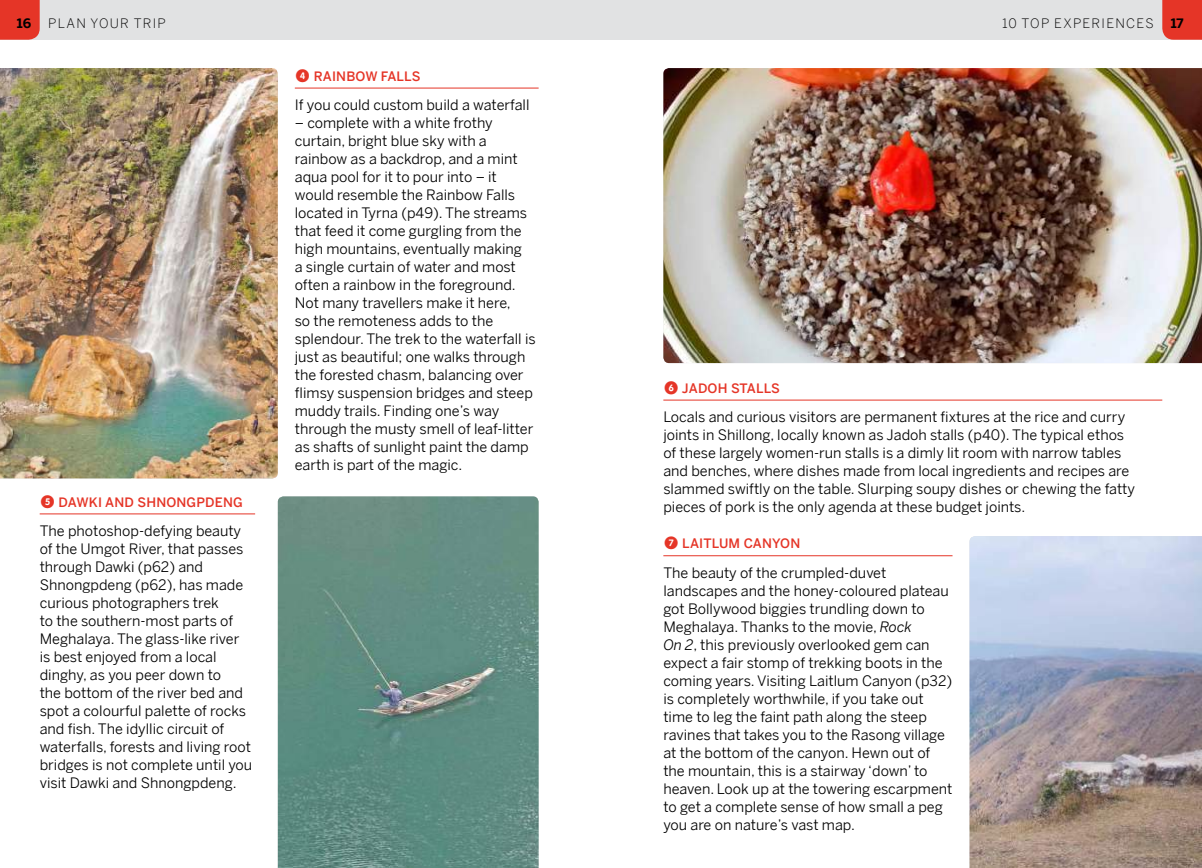
<style>
.page{position:relative;width:1202px;height:868px;background:#fff}
.page>*{position:absolute;margin:0;border:0;box-sizing:border-box;transform-origin:0 0}
.t1{font:14.4px/18px "LP Benton Sans";color:#000}
.t2{font:500 13px "LP Benton Sans";letter-spacing:.015em;color:#e53527}
.t3{font:300 13px "LP Benton Sans";letter-spacing:.1em;color:#000}
.t4{font:700 13px "LP Benton Sans";color:#000}
.s1{font-family:"LP Numerals 2010";font-weight:400}
.s2{font-style:italic}
</style>
<div class="page">
<hr style="left:663px;top:399px;width:499px;height:1px;background:#e53527">
<hr style="left:663px;top:555px;width:289px;height:1px;background:#e53527">
<hr style="left:295px;top:88px;width:244px;height:1px;background:#e53527">
<hr style="left:40px;top:513px;width:215px;height:1px;background:#e53527">
<img style="left:0;top:68px;width:278px;height:410px">
<img style="left:663px;top:68px;width:539px;height:295px">
<img style="left:278px;top:496px;width:261px;height:371px">
<img style="left:969px;top:536px;width:233px;height:331px">
<div style="left:0;top:0;width:601px;height:40px;background:#e1e2e3"></div>
<div style="left:0;top:0;width:40px;height:40px;background:#e53527"></div>
<div style="left:601px;top:0;width:601px;height:40px;background:#e1e2e3"></div>
<div style="left:1162px;top:0;width:40px;height:40px;background:#e53527"></div>
<p class="t4" style="left:17px;top:14px;width:16px">16</p>
<p class="t3" style="left:48px;top:15px;width:119px">PLAN YOUR TRIP</p>
<p class="t3" style="left:1002px;top:15px;width:153px">10 TOP EXPERIENCES</p>
<p class="t4" style="left:1171px;top:14px;width:14px">17</p>
<p class="t2" style="left:40px;top:493px;width:128px"><span class="s1">5</span> DAWKI AND SHNONGPDENG</p>
<p class="t1" style="left:40px;top:521px;width:214px">The photoshop-defying beauty of the Umgot River, that passes through Dawki (p62) and<br>Shnongpdeng (p62), has made curious photographers trek<br>to the southern-most parts of<br>Meghalaya. The glass-like river is best enjoyed from a local dinghy, as you peer down to<br>the bottom of the river bed and spot a colourful palette of rocks and fish. The idyllic circuit of waterfalls, forests and living root bridges is not complete until you visit Dawki and Shnongpdeng.</p>
<p class="t2" style="left:295px;top:67px;width:127px"><span class="s1">4</span> RAIN BOW FALLS</p>
<p class="t1" style="left:295px;top:96px;width:236px">If you could custom build a waterfall</p>
<p class="t1" style="left:295px;top:114px;width:242px">– complete with a white frothy curtain, bright blue sky with a rainbow as a backdrop, and a mint aqua pool for it to pour into – it would resemble the Rainbow Falls located in Tyrna (p49). The streams that feed it come gurgling from the high mountains, eventually making<br>a single curtain of water and most often a rainbow in the foreground.<br>Not many travellers make it here,<br>so the remoteness adds to the splendour. The trek to the waterfall is just as beautiful; one walks through the forested chasm, balancing over flimsy suspension bridges and steep muddy trails. Finding one’s way through the musty smell of leaf-litter as shafts of sunlight paint the damp earth is part of the magic.</p>
<p class="t2" style="left:663px;top:379px;width:117px"><span class="s1">6</span> JADOH STALLS</p>
<p class="t1" style="left:663px;top:407px;width:473px">Locals and curious visitors are permanent fixtures at the rice and curry joints in Shillong, locally known as Jadoh stalls (p40). The typical ethos of these largely women-run stalls is a dimly lit room with narrow tables and benches, where dishes made from local ingredients and recipes are slammed swiftly on the table. Slurping soupy dishes or chewing the fatty pieces of pork is the only agenda at these budget joints.</p>
<p class="t2" style="left:663px;top:535px;width:128px"><span class="s1">7</span> LAITLUM CANYON</p>
<p class="t1" style="left:663px;top:563px;width:291px">The beauty of the crumpled-duvet landscapes and the honey-coloured plateau got Bollywood biggies trundling down to Meghalaya. Thanks to the movie, <span class="s2">Rock<br>On 2</span>, this previously overlooked gem can expect a fair stomp of trekking boots in the coming years. Visiting Laitlum Canyon (p32) is completely worthwhile, if you take out time to leg the faint path along the steep ravines that takes you to the Rasong village at the bottom of the canyon. Hewn out of the mountain, this is a stairway ‘down’ to heaven. Look up at the towering escarpment to get a complete sense of how small a peg you are on nature’s vast map.</p>
</div>
